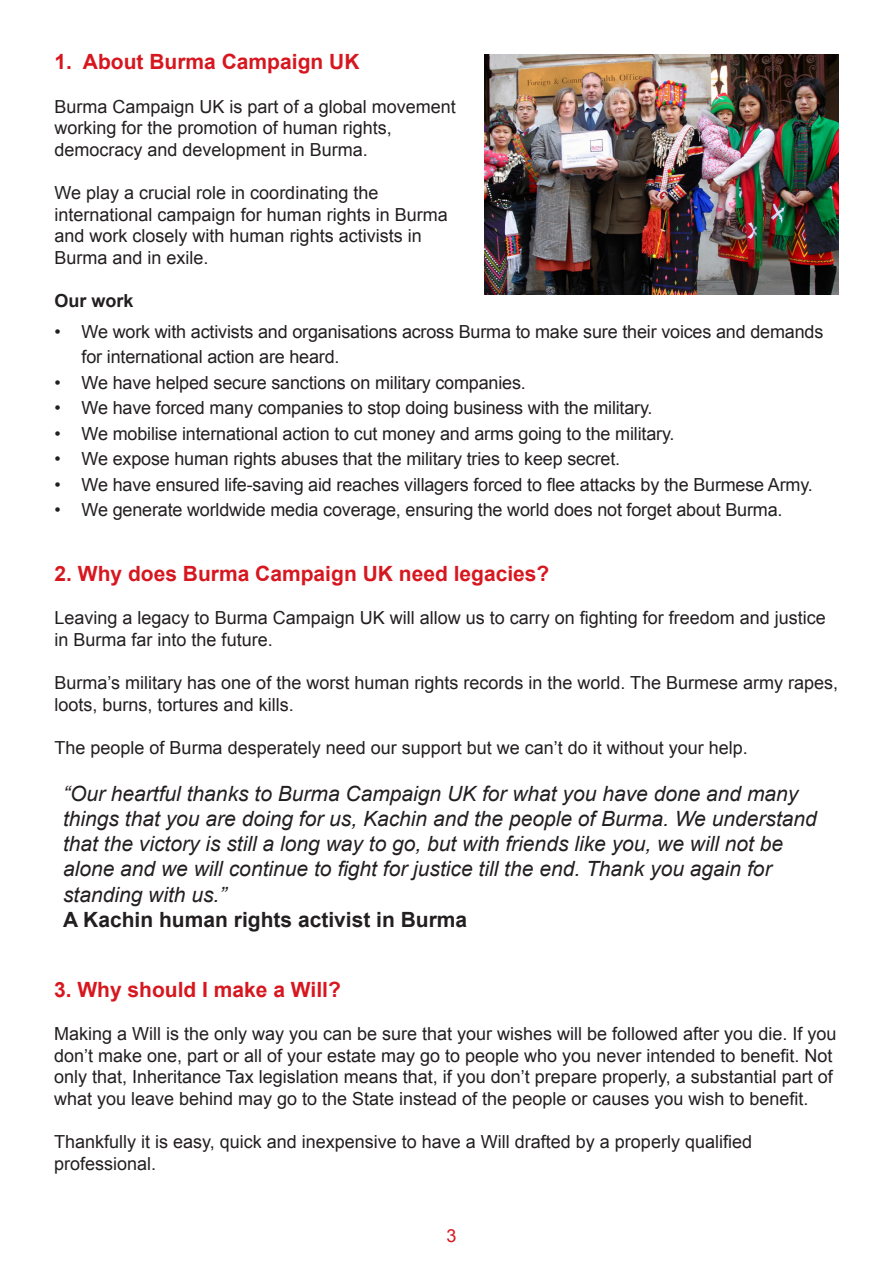
<style>
.page{position:relative;width:893px;height:1263px;background:#fff}
.page>*{position:absolute;margin:0;border:0;box-sizing:border-box;transform-origin:0 0}
.t1{font:italic 21px/25.2px "Arial";color:#231f20}
.t2{font:700 21px "Arial";color:#d7171f}
.t3{font:700 21px "Arial";color:#231f20}
.t4{font:18px/21.6px "Arial";color:#231f20}
.t5{font:700 18px "Arial";color:#231f20}
.t6{font:18px "Arial";color:#d7171f}
</style>
<div class="page">
<img style="left:485px;top:54px;width:354px;height:240px">
<p class="t2" style="left:55px;top:48px;width:306px">1. About Burma Campaign UK</p>
<p class="t4" style="left:55px;top:96px;width:403px">Burma Campaign UK is part of a global movement working for the promotion of human rights, democracy and development in Burma.</p>
<p class="t4" style="left:55px;top:182px;width:395px">We play a crucial role in coordinating the international campaign for human rights in Burma and work closely with human rights activists in Burma and in exile.</p>
<p class="t5" style="left:55px;top:289px;width:81px">Our work</p>
<p class="t4" style="left:82px;top:319px;width:743px;line-height:25.5px;text-indent:-27px">• We work with activists and organisations across Burma to make sure their voices and demands for international action are heard.</p>
<p class="t4" style="left:55px;top:372px;width:473px">• We have helped secure sanctions on military companies.</p>
<p class="t4" style="left:55px;top:397px;width:599px">• We have forced many companies to stop doing business with the military.</p>
<p class="t4" style="left:55px;top:423px;width:621px">• We mobilise international action to cut money and arms going to the military.</p>
<p class="t4" style="left:55px;top:448px;width:567px">• We expose human rights abuses that the military tries to keep secret.</p>
<p class="t4" style="left:55px;top:474px;width:760px">• We have ensured life-saving aid reaches villagers forced to flee attacks by the Burmese Army.</p>
<p class="t4" style="left:55px;top:499px;width:729px">• We generate worldwide media coverage, ensuring the world does not forget about Burma.</p>
<p class="t2" style="left:55px;top:560px;width:496px">2. Why does Burma Campaign UK need legacies?</p>
<p class="t4" style="left:55px;top:607px;width:773px">Leaving a legacy to Burma Campaign UK will allow us to carry on fighting for freedom and justice in Burma far into the future.</p>
<p class="t4" style="left:55px;top:672px;width:785px">Burma’s military has one of the worst human rights records in the world. The Burmese army rapes, loots, burns, tortures and kills.</p>
<p class="t4" style="left:55px;top:737px;width:695px">The people of Burma desperately need our support but we can’t do it without your help.</p>
<p class="t1" style="left:63px;top:781px;width:755px">“Our heartful thanks to Burma Campaign UK for what you have done and many things that you are doing for us, Kachin and the people of Burma. We understand that the victory is still a long way to go, but with friends like you, we will not be alone and we will continue to fight for justice till the end. Thank you again for standing with us.”</p>
<p class="t3" style="left:63px;top:905px;width:406px">A Kachin human rights activist in Burma</p>
<p class="t2" style="left:54px;top:976px;width:288px">3. Why should I make a Will?</p>
<p class="t4" style="left:54px;top:1023px;width:784px">Making a Will is the only way you can be sure that your wishes will be followed after you die. If you don’t make one, part or all of your estate may go to people who you never intended to benefit. Not only that, Inheritance Tax legislation means that, if you don’t prepare properly, a substantial part of what you leave behind may go to the State instead of the people or causes you wish to benefit.</p>
<p class="t4" style="left:54px;top:1131px;width:699px">Thankfully it is easy, quick and inexpensive to have a Will drafted by a properly qualified professional.</p>
<p class="t6" style="left:446px;top:1224px;width:12px">3</p>
</div>
